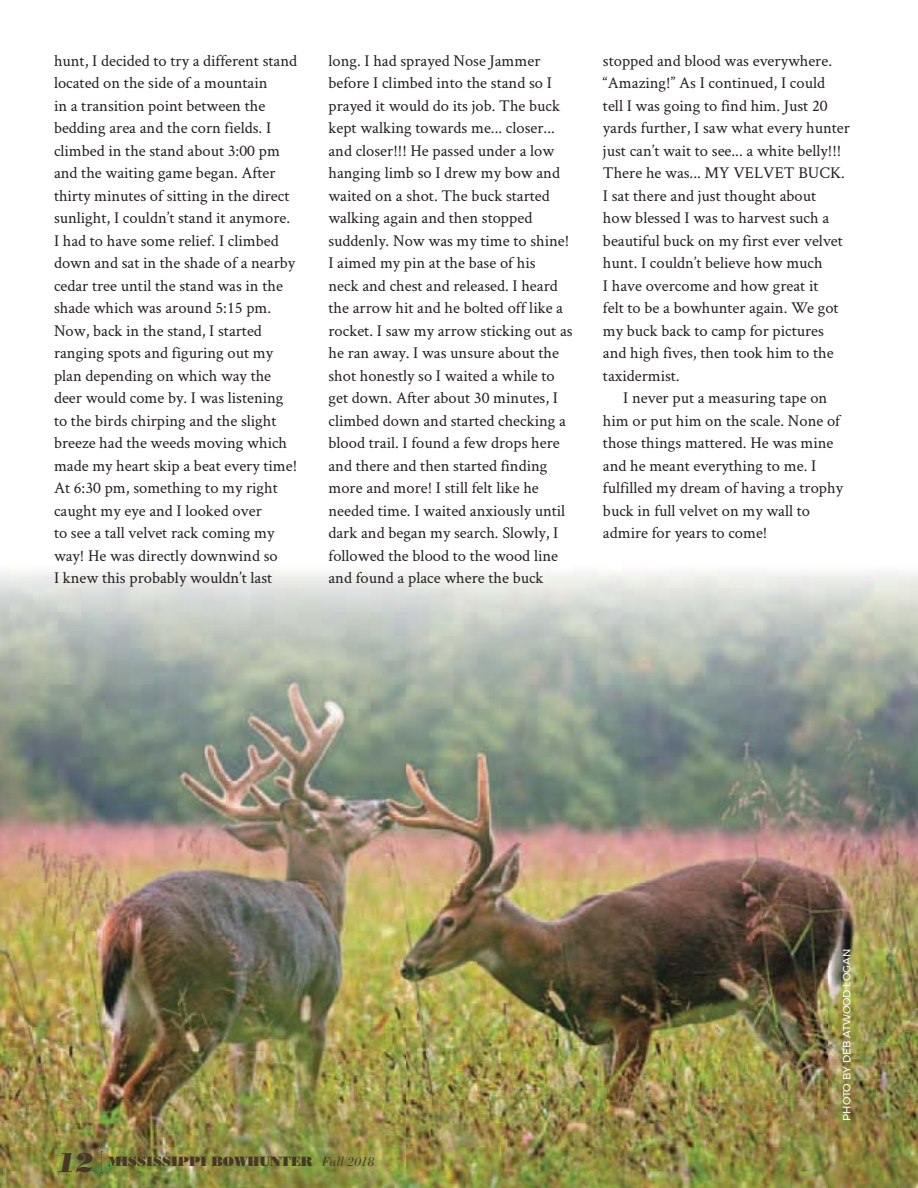
<style>
.page{position:relative;width:918px;height:1188px;background:#fff}
.page>*{position:absolute;margin:0;border:0;box-sizing:border-box;transform-origin:0 0}
.t1{font:16.5px/22.5px "Crimson Text";color:#231f20}
.t2{font:13.5px "Bodoni Poster";color:#493728}
.t3{font:10.5px "Montserrat";color:#fff}
.s1{font-style:italic;font-size:27px}
.s2{font-family:"Bodoni";font-style:italic}
</style>
<div class="page">
<img style="left:0;top:570px;width:918px;height:618px">
<svg style="left:101px;top:1151px;width:1px;height:23px"></svg>
<p class="t1" style="left:54px;top:51px;width:245px">hunt, I decided to try a different stand located on the side of a mountain<br>in a transition point between the bedding area and the corn fields. I climbed in the stand about 3:00 pm and the waiting game began. After thirty minutes of sitting in the direct sunlight, I couldn’t stand it anymore.<br>I had to have some relief. I climbed down and sat in the shade of a nearby cedar tree until the stand was in the shade which was around 5:15 pm.<br>Now, back in the stand, I started ranging spots and figuring out my plan depending on which way the deer would come by. I was listening to the birds chirping and the slight breeze had the weeds moving which made my heart skip a beat every time!<br>At 6:30 pm, something to my right caught my eye and I looked over<br>to see a tall velvet rack coming my way! He was directly downwind so<br>I knew this probably wouldn’t last</p>
<p class="t1" style="left:328px;top:51px;width:246px">long. I had sprayed Nose Jammer before I climbed into the stand so I prayed it would do its job. The buck kept walking towards me... closer... and closer!!! He passed under a low hanging limb so I drew my bow and waited on a shot. The buck started walking again and then stopped suddenly. Now was my time to shine!<br>I aimed my pin at the base of his<br>neck and chest and released. I heard the arrow hit and he bolted off like a rocket. I saw my arrow sticking out as he ran away. I was unsure about the shot honestly so I waited a while to get down. After about 30 minutes, I climbed down and started checking a blood trail. I found a few drops here and there and then started finding more and more! I still felt like he needed time. I waited anxiously until dark and began my search. Slowly, I followed the blood to the wood line and found a place where the buck</p>
<p class="t1" style="left:603px;top:51px;width:248px">stopped and blood was everywhere. “Amazing!” As I continued, I could<br>tell I was going to find him. Just 20 yards further, I saw what every hunter just can’t wait to see... a white belly!!!<br>There he was... MY VELVET BUCK.<br>I sat there and just thought about<br>how blessed I was to harvest such a beautiful buck on my first ever velvet hunt. I couldn’t believe how much<br>I have overcome and how great it<br>felt to be a bowhunter again. We got my buck back to camp for pictures and high fives, then took him to the taxidermist.</p>
<p class="t1" style="left:603px;top:388px;width:241px;text-indent:20px">I never put a measuring tape on him or put him on the scale. None of those things mattered. He was mine and he meant everything to me. I fulfilled my dream of having a trophy buck in full velvet on my wall to admire for years to come!</p>
<p class="t2" style="left:58px;top:1157px;width:318px"><span class="s1">12</span> MISSISSIPPI BOWHUNTER <span class="s2">Fall 2018</span></p>
<p class="t3" style="left:841px;top:1121px;width:173px;rotate:-90deg">PHOTO BY DEB ATWOOD LOGAN</p>
</div>
